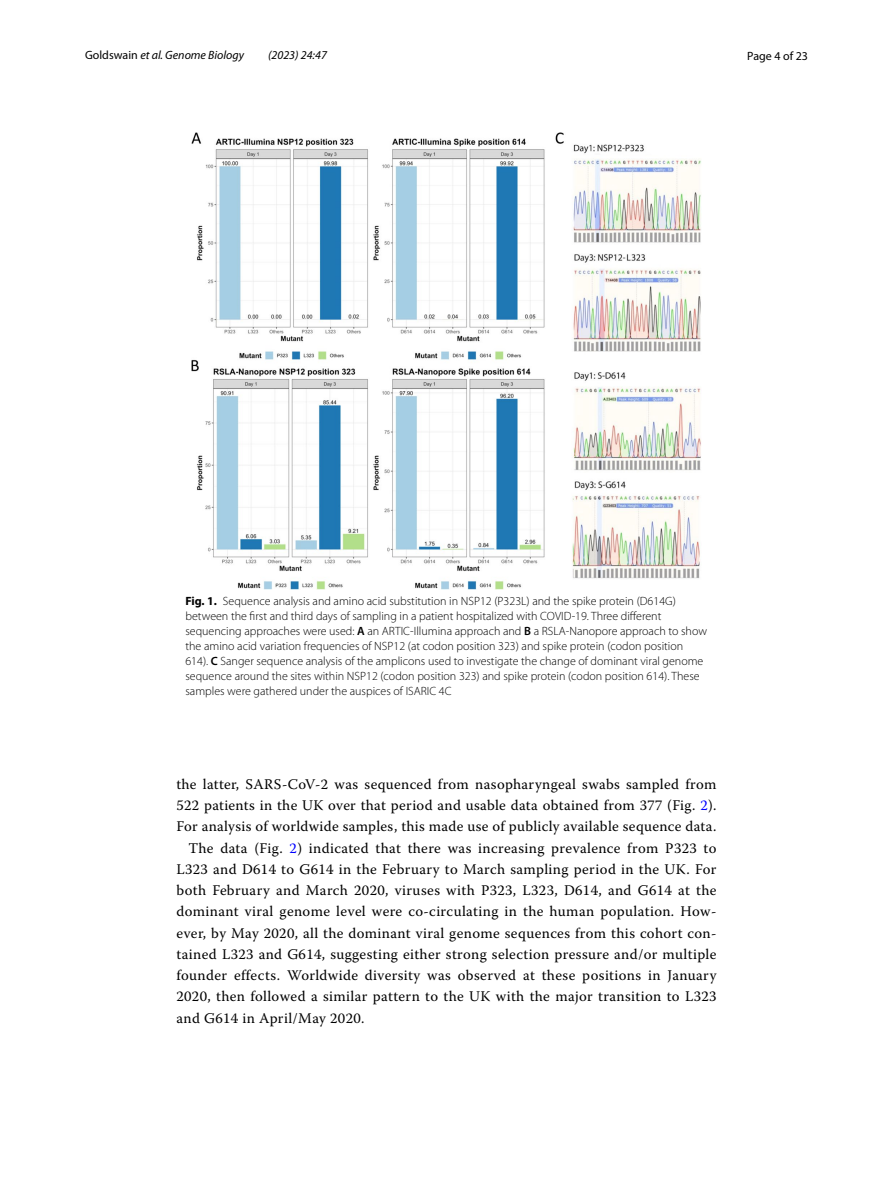
<style>
.page{position:relative;width:893px;height:1187px;background:#fff}
.page>*{position:absolute;margin:0;border:0;box-sizing:border-box;transform-origin:0 0}
.t1{font:14.7px "Warnock Pro";letter-spacing:.025em;color:#000}
.t2{font:300 12px/15px "Myriad Pro";color:#000}
.t3{font:italic 12px "Myriad Pro";color:#000}
.t4{font:12px "Myriad Pro";color:#000}
.s1{font-style:normal}
.s2{font-weight:700}
.s3{font-weight:600}
.s4{color:#00f}
</style>
<div class="page">
<img style="left:191px;top:133px;width:510px;height:456px">
<p class="t3" style="left:85px;top:48px;width:161px"><span class="s1">Goldswain</span> et al. Genome Biology</p>
<p class="t3" style="left:268px;top:48px;width:60px">(2023) 24:47</p>
<p class="t4" style="left:747px;top:48px;width:62px">Page 4 of 23</p>
<p class="t2" style="left:185px;top:593px;width:523px"><span class="s2">Fig. 1.</span> Sequence analysis and amino acid substitution in NSP12 (P323L) and the spike protein (D614G) between the first and third days of sampling in a patient hospitalized with COVID-19. Three different sequencing approaches were used: <span class="s3">A</span> an ARTIC-Illumina approach and <span class="s3">B</span> a RSLA-Nanopore approach to show the amino acid variation frequencies of NSP12 (at codon position 323) and spike protein (codon position 614). <span class="s3">C</span> Sanger sequence analysis of the amplicons used to investigate the change of dominant viral genome sequence around the sites within NSP12 (codon position 323) and spike protein (codon position 614). These samples were gathered under the auspices of ISARIC 4C</p>
<p class="t1" style="left:176px;top:775px;width:542px">the latter, SARS-CoV-2 was sequenced from nasopharyngeal swabs sampled from</p>
<p class="t1" style="left:176px;top:796px;width:542px">522 patients in the UK over that period and usable data obtained from 377 (Fig. <span class="s4">2</span>).</p>
<p class="t1" style="left:176px;top:817px;width:541px">For analysis of worldwide samples, this made use of publicly available sequence data.</p>
<p class="t1" style="left:188px;top:838px;width:529px">The data (Fig. <span class="s4">2</span>) indicated that there was increasing prevalence from P323 to</p>
<p class="t1" style="left:176px;top:860px;width:541px">L323 and D614 to G614 in the February to March sampling period in the UK. For</p>
<p class="t1" style="left:176px;top:881px;width:542px">both February and March 2020, viruses with P323, L323, D614, and G614 at the</p>
<p class="t1" style="left:176px;top:902px;width:542px">dominant viral genome level were co-circulating in the human population. How-</p>
<p class="t1" style="left:176px;top:923px;width:542px">ever, by May 2020, all the dominant viral genome sequences from this cohort con-</p>
<p class="t1" style="left:176px;top:945px;width:541px">tained L323 and G614, suggesting either strong selection pressure and/or multiple</p>
<p class="t1" style="left:176px;top:966px;width:542px">founder effects. Worldwide diversity was observed at these positions in January</p>
<p class="t1" style="left:176px;top:987px;width:542px">2020, then followed a similar pattern to the UK with the major transition to L323</p>
<p class="t1" style="left:176px;top:1008px;width:190px">and G614 in April/May 2020.</p>
</div>
